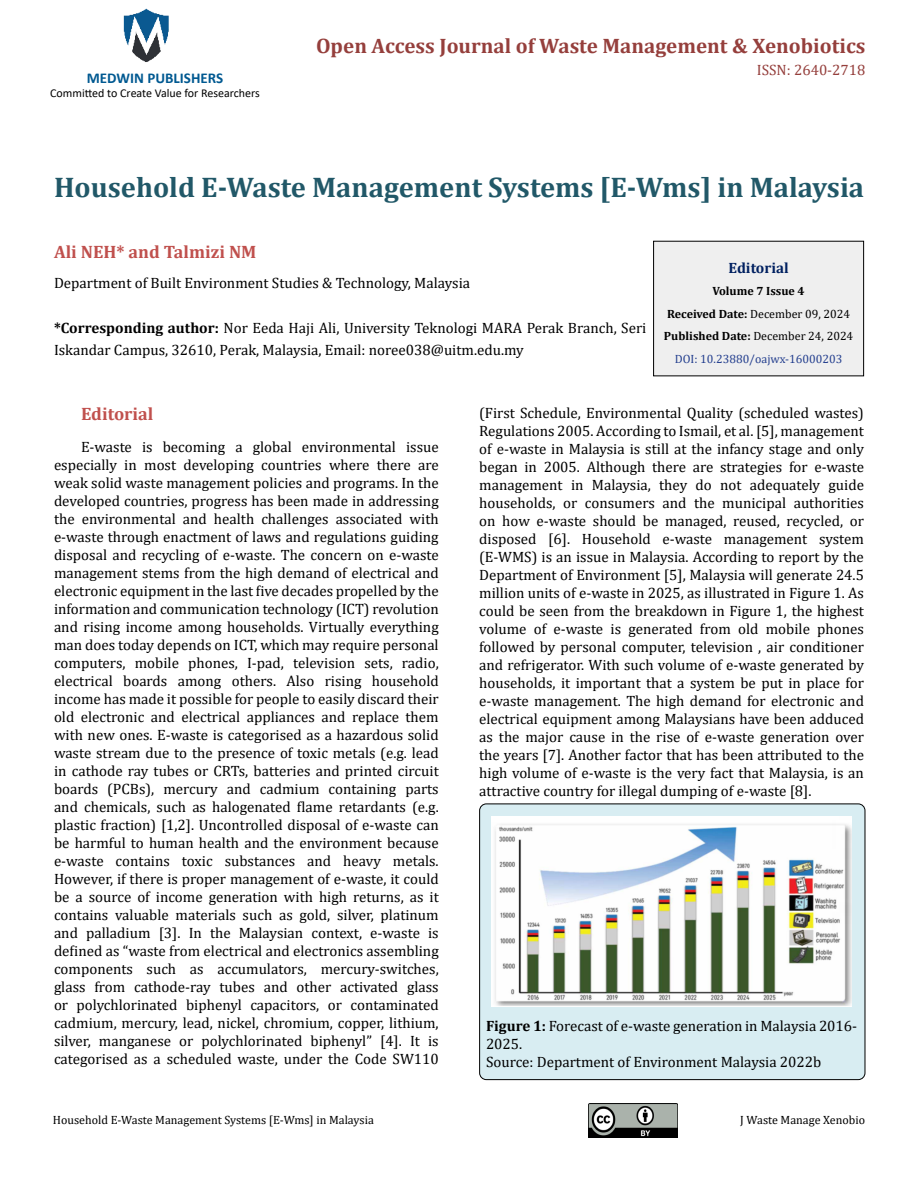
<style>
.page{position:relative;width:918px;height:1188px;background:#fff}
.page>*{position:absolute;margin:0;border:0;box-sizing:border-box;transform-origin:0 0}
.t1{font:700 28.5px "Cambria";color:#215868}
.t2{font:700 21px "Cambria";color:#953f3c}
.t3{font:700 18px "Cambria";color:#c0504d}
.t4{font:15px/18px "Cambria";color:#000}
.t5{font:700 15px "Calibri";color:#005991}
.t6{font:15px "Cambria";color:#953f3c}
.t7{font:700 15px "Cambria";color:#002060}
.t8{font:700 12px/22.5px "Cambria";color:#000;text-align:center}
.t9{font:12px "Cambria";color:#000}
.t10{font:12px "Calibri";color:#000}
.s1{font-weight:700}
.s2{font-weight:400}
.s3{font-weight:400;color:#25408f}
</style>
<div class="page">
<img style="left:123px;top:8px;width:46px;height:54px">
<img style="left:589px;top:1104px;width:88px;height:33px">
<div style="left:480px;top:804px;width:385px;height:276px;background:#d8edf2;border-radius:7px"></div>
<div style="left:479px;top:804px;width:386px;height:276px;border:1px solid #000;border-radius:7px"></div>
<div style="left:654px;top:241px;width:210px;height:135px;background:#efefef"></div>
<div style="left:653px;top:241px;width:211px;height:135px;border:1px solid #000"></div>
<img style="left:492px;top:817px;width:359px;height:189px">
<p class="t5" style="left:87px;top:67px;width:138px">MEDWIN PUBLISHERS</p>
<p class="t10" style="left:50px;top:85px;width:211px">Committed to Create Value for Researchers</p>
<h2 class="t2" style="left:316px;top:31px;width:551px">Open Access Journal of Waste Management &amp; Xenobiotics</h2>
<p class="t6" style="left:757px;top:62px;width:110px">ISSN: 2640-2718</p>
<h1 class="t1" style="left:54px;top:167px;width:812px">Household E-Waste Management Systems [E-Wms] in Malaysia</h1>
<p class="t3" style="left:54px;top:239px;width:204px">Ali NEH* and Talmizi NM</p>
<p class="t4" style="left:54px;top:273px;width:418px">Department of Built Environment Studies &amp; Technology, Malaysia</p>
<p class="t4" style="left:54px;top:316px;width:594px;line-height:22.5px"><span class="s1">*Corresponding author:</span> Nor Eeda Haji Ali, University Teknologi MARA Perak Branch, Seri<br>Iskandar Campus, 32610, Perak, Malaysia, Email: noree038@uitm.edu.my</p>
<p class="t7" style="left:728px;top:257px;width:62px">Editorial</p>
<p class="t8" style="left:664px;top:280px;width:191px">Volume 7 Issue 4<br>Received Date: <span class="s2">December 09, 2024<br></span>Published Date: <span class="s2">December 24, 2024<br></span><span class="s3">DOI: 10.23880/oajwx-16000203</span></p>
<p class="t3" style="left:81px;top:401px;width:74px">Editorial</p>
<p class="t4" style="left:54px;top:437px;width:386px;text-align:justify;text-indent:27px">E-waste is becoming a global environmental issue especially in most developing countries where there are weak solid waste management policies and programs. In the developed countries, progress has been made in addressing the environmental and health challenges associated with e-waste through enactment of laws and regulations guiding disposal and recycling of e-waste. The concern on e-waste management stems from the high demand of electrical and electronic equipment in the last five decades propelled by the information and communication technology (ICT) revolution and rising income among households. Virtually everything man does today depends on ICT, which may require personal computers, mobile phones, I-pad, television sets, radio, electrical boards among others. Also rising household income has made it possible for people to easily discard their old electronic and electrical appliances and replace them with new ones. E-waste is categorised as a hazardous solid waste stream due to the presence of toxic metals (e.g. lead in cathode ray tubes or CRTs, batteries and printed circuit boards (PCBs), mercury and cadmium containing parts and chemicals, such as halogenated flame retardants (e.g. plastic fraction) [1,2]. Uncontrolled disposal of e-waste can be harmful to human health and the environment because e-waste contains toxic substances and heavy metals.<br>However, if there is proper management of e-waste, it could be a source of income generation with high returns, as it contains valuable materials such as gold, silver, platinum and palladium [3]. In the Malaysian context, e-waste is defined as “waste from electrical and electronics assembling components such as accumulators, mercury-switches, glass from cathode-ray tubes and other activated glass or polychlorinated biphenyl capacitors, or contaminated cadmium, mercury, lead, nickel, chromium, copper, lithium, silver, manganese or polychlorinated biphenyl” [4]. It is categorised as a scheduled waste, under the Code SW110</p>
<p class="t4" style="left:479px;top:404px;width:386px;text-align:justify">(First Schedule, Environmental Quality (scheduled wastes)<br>Regulations 2005. According to Ismail, et al. [5], management of e-waste in Malaysia is still at the infancy stage and only began in 2005. Although there are strategies for e-waste management in Malaysia, they do not adequately guide households, or consumers and the municipal authorities on how e-waste should be managed, reused, recycled, or disposed [6]. Household e-waste management system (E-WMS) is an issue in Malaysia. According to report by the Department of Environment [5], Malaysia will generate 24.5 million units of e-waste in 2025, as illustrated in Figure 1. As could be seen from the breakdown in Figure 1, the highest volume of e-waste is generated from old mobile phones followed by personal computer, television , air conditioner and refrigerator. With such volume of e-waste generated by households, it important that a system be put in place for e-waste management. The high demand for electronic and electrical equipment among Malaysians have been adduced as the major cause in the rise of e-waste generation over the years [7]. Another factor that has been attributed to the high volume of e-waste is the very fact that Malaysia, is an attractive country for illegal dumping of e-waste [8].</p>
<p class="t4" style="left:486px;top:1017px;width:373px"><span class="s1">Figure 1:</span> Forecast of e-waste generation in Malaysia 2016-<br>2025.<br>Source: Department of Environment Malaysia 2022b</p>
<p class="t9" style="left:53px;top:1113px;width:322px">Household E-Waste Management Systems [E-Wms] in Malaysia</p>
<p class="t9" style="left:740px;top:1113px;width:126px">J Waste Manage Xenobio</p>
</div>
